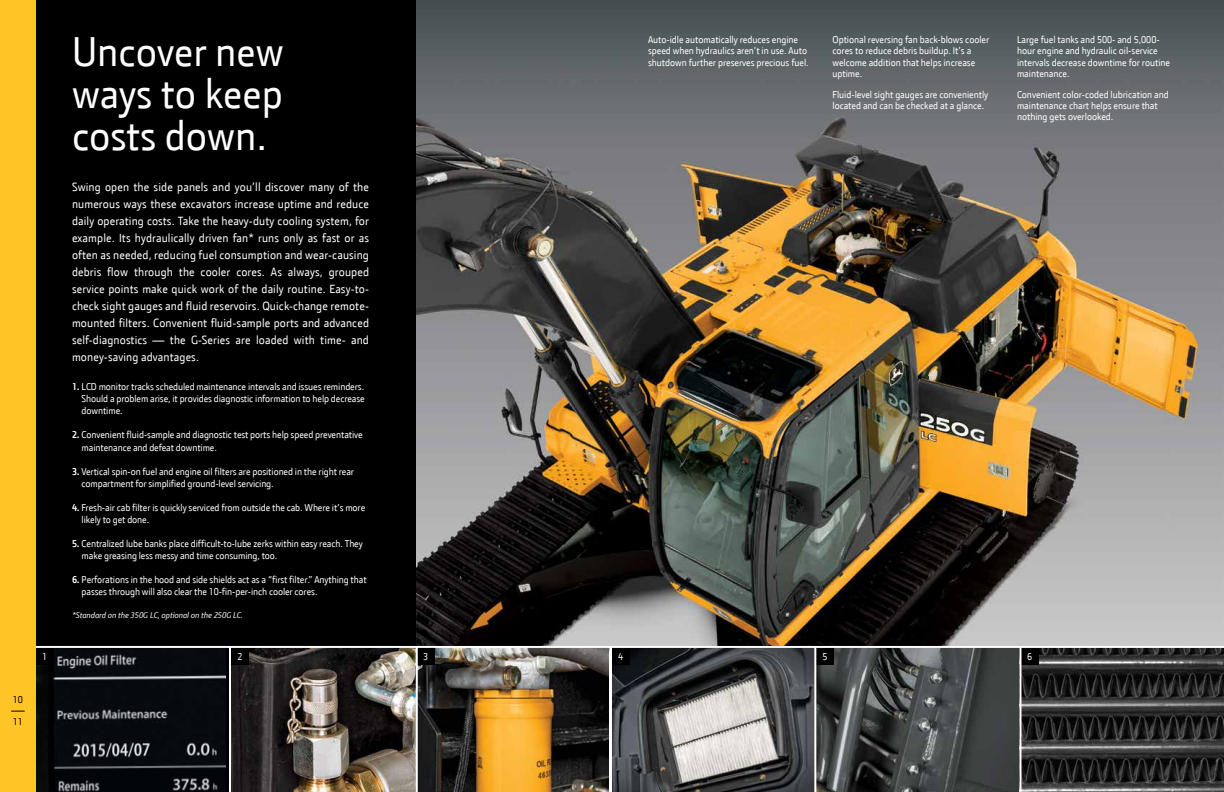
<style>
.page{position:relative;width:1224px;height:792px;background:#fff}
.page>*{position:absolute;margin:0;border:0;box-sizing:border-box;transform-origin:0 0}
.t1{font:42px/42px "JD Sans";color:#fff;text-align:justify}
.t2{font:12px/17px "JD Sans";letter-spacing:.01em;color:#fff;text-align:justify}
.t3{font:10px/11.2px "JD Sans";letter-spacing:-.01em;color:#fff}
.t4{font:10px "JD Sans";color:#000}
.t5{font:italic 8.5px "JD Sans";letter-spacing:-.01em;color:#fff}
.s1{font-weight:700}
</style>
<div class="page">
<img style="left:416px;top:0;width:808px;height:650px">
<div style="left:34px;top:0;width:382px;height:792px;background:#000"></div>
<img style="left:231px;top:648px;width:378px;height:144px">
<img style="left:816px;top:648px;width:204px;height:144px">
<img style="left:612px;top:648px;width:202px;height:144px">
<svg style="left:1022px;top:648px;width:202px;height:144px;background:#323232"></svg>
<img style="left:36px;top:648px;width:189px;height:144px">
<div style="left:36px;top:648px;width:17px;height:17px;background:#000"></div>
<div style="left:231px;top:648px;width:18px;height:17px;background:#000"></div>
<div style="left:417px;top:648px;width:17px;height:17px;background:#000"></div>
<div style="left:612px;top:648px;width:17px;height:17px;background:#000"></div>
<div style="left:816px;top:648px;width:17px;height:17px;background:#000"></div>
<div style="left:1021px;top:648px;width:17px;height:17px;background:#000"></div>
<hr style="left:30px;top:646px;width:1194px;height:2px;background:#fff">
<hr style="left:416px;top:647px;width:2px;height:145px;background:#fff">
<hr style="left:814px;top:647px;width:2px;height:145px;background:#fff">
<hr style="left:1020px;top:647px;width:2px;height:145px;background:#fff">
<hr style="left:610px;top:647px;width:2px;height:145px;background:#fff">
<hr style="left:229px;top:646px;width:2px;height:146px;background:#fff">
<div style="left:0;top:0;width:36px;height:792px;background:#ffc425"></div>
<svg style="left:11px;top:711px;width:14px;height:1px"></svg>
<p class="t4" style="left:13px;top:694px;width:12px">10</p>
<p class="t4" style="left:13px;top:716px;width:12px">11</p>
<h1 class="t1" style="left:72px;top:29px;width:213px">Uncover new ways to keep costs down.</h1>
<p class="t2" style="left:72px;top:178px;width:299px">Swing open the side panels and you’ll discover many of the numerous ways these excavators increase uptime and reduce daily operating costs. Take the heavy-duty cooling system, for example. Its hydraulically driven fan* runs only as fast or as often as needed, reducing fuel consumption and wear-causing debris flow through the cooler cores. As always, grouped service points make quick work of the daily routine. Easy-to&shy;check sight gauges and fluid reservoirs. Quick-change remote&shy;mounted filters. Convenient fluid-sample ports and advanced self-diagnostics — the G-Series are loaded with time- and money-saving advantages.</p>
<p class="t3" style="left:82px;top:380px;width:285px;line-height:12px;text-align:justify;text-indent:-10px"><span class="s1">1.</span> LCD monitor tracks scheduled maintenance intervals and issues reminders.<br>Should a problem arise, it provides diagnostic information to help decrease downtime.</p>
<p class="t3" style="left:82px;top:428px;width:283px;line-height:13.2px;text-indent:-10px"><span class="s1">2.</span> Convenient fluid-sample and diagnostic test ports help speed preventative maintenance and defeat downtime.</p>
<p class="t3" style="left:82px;top:466px;width:274px;line-height:12px;text-indent:-10px"><span class="s1">3.</span> Vertical spin-on fuel and engine oil filters are positioned in the right rear compartment for simplified ground-level servicing.</p>
<p class="t3" style="left:82px;top:502px;width:285px;line-height:12px;text-indent:-10px"><span class="s1">4.</span> Fresh-air cab filter is quickly serviced from outside the cab. Where it’s more likely to get done.</p>
<p class="t3" style="left:82px;top:538px;width:283px;line-height:12px;text-indent:-10px"><span class="s1">5.</span> Centralized lube banks place difficult-to-lube zerks within easy reach. They make greasing less messy and time consuming, too.</p>
<p class="t3" style="left:82px;top:574px;width:287px;line-height:12px;text-indent:-10px"><span class="s1">6.</span> Perforations in the hood and side shields act as a “first filter.” Anything that passes through will also clear the 10-fin-per-inch cooler cores.</p>
<p class="t5" style="left:72px;top:610px;width:173px">*Standard on the 350G LC, optional on the 250G LC.</p>
<p class="t3" style="left:648px;top:34px;width:162px">Auto-idle automatically reduces engine speed when hydraulics aren’t in use. Auto shutdown further preserves precious fuel.</p>
<p class="t3" style="left:832px;top:34px;width:158px">Optional reversing fan back-blows cooler cores to reduce debris buildup. It’s a welcome addition that helps increase uptime.</p>
<p class="t3" style="left:832px;top:89px;width:157px">Fluid-level sight gauges are conveniently located and can be checked at a glance.</p>
<p class="t3" style="left:1017px;top:34px;width:155px">Large fuel tanks and 500- and 5,000- hour engine and hydraulic oil-service intervals decrease downtime for routine maintenance.</p>
<p class="t3" style="left:1017px;top:89px;width:153px">Convenient color-coded lubrication and maintenance chart helps ensure that nothing gets overlooked.</p>
<p class="t3" style="left:42px;top:651px;width:7px">1</p>
<p class="t3" style="left:238px;top:651px;width:7px">2</p>
<p class="t3" style="left:423px;top:651px;width:7px">3</p>
<p class="t3" style="left:618px;top:651px;width:7px">4</p>
<p class="t3" style="left:822px;top:651px;width:7px">5</p>
<p class="t3" style="left:1027px;top:651px;width:7px">6</p>
</div>
